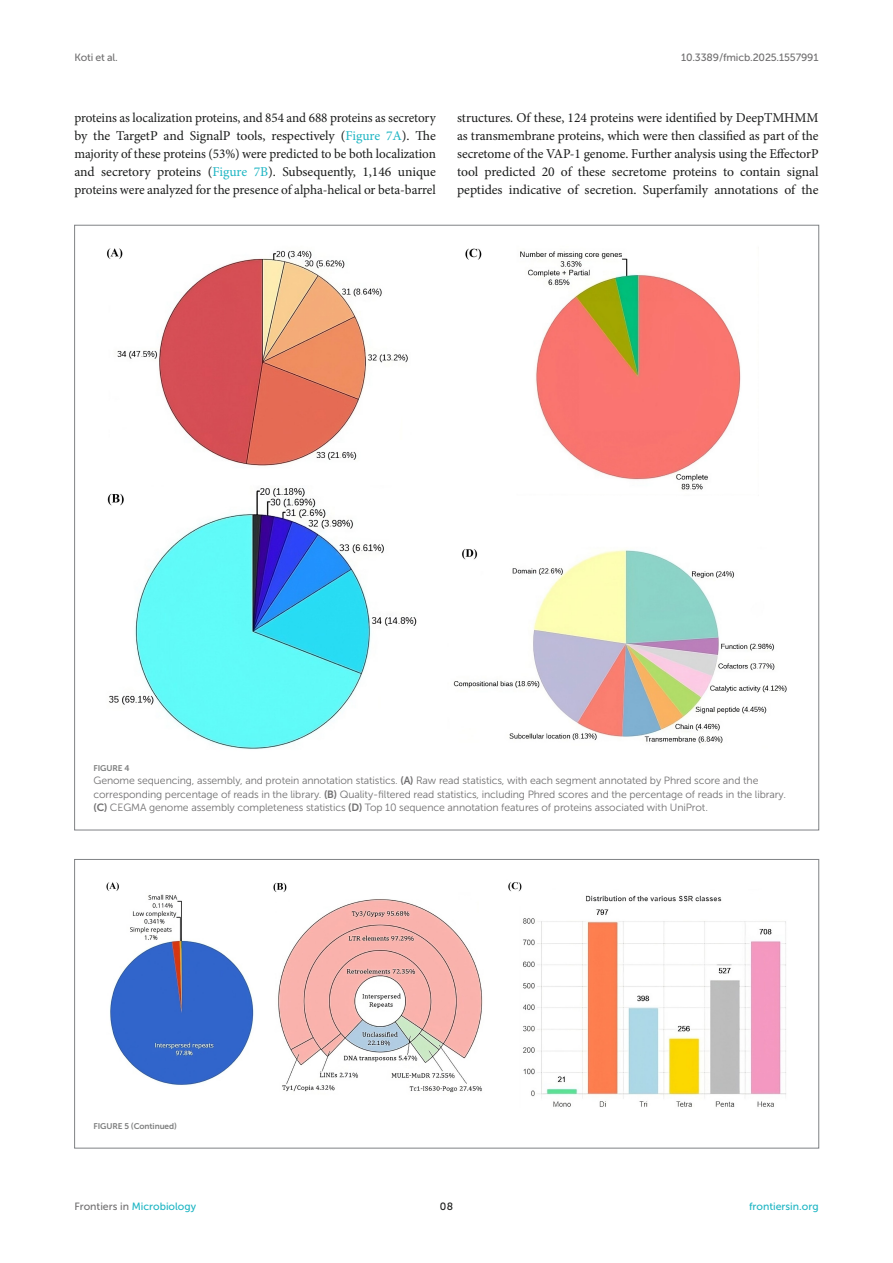
<style>
.page{position:relative;width:893px;height:1263px;background:#fff}
.page>*{position:absolute;margin:0;border:0;box-sizing:border-box;transform-origin:0 0}
.TEXT{font:13.5px/18px "Minion Pro";letter-spacing:-.005em;color:#1b1c1b;text-align:justify}
.FIG_LEG{font:10.5px/13.5px "Museo Sans 300";letter-spacing:-.01em;color:#706f70}
.t1{font:10.5px "Museo Sans 500";color:#1db5c3}
.t2{font:10.5px "Museo Sans 500";letter-spacing:-.015em;color:#706f70}
.t3{font:10.5px "Museo Sans 500";color:#1b1c1b}
.FIG_HD_CONT{font:8.25px "Museo Sans 700";letter-spacing:-.01em;color:#7e7f7f}
.FIG_HD{font:8.25px "Museo Sans 700";letter-spacing:-.01em;color:#7e7f7f}
.s1{color:#1db5c3}
.s2{font-family:"Museo Sans 700"}
.s3{color:#706f70}
</style>
<div class="page">
<img style="left:107px;top:248px;width:680px;height:502px">
<img style="left:106px;top:882px;width:680px;height:225px">
<p class="t2" style="left:74px;top:52px;width:45px">Koti et al.</p>
<p class="t2" style="left:681px;top:52px;width:139px">10.3389/fmicb.2025.1557991</p>
<p class="TEXT" style="left:74px;top:109px;width:363px">proteins as localization proteins, and 854 and 688 proteins as secretory by the TargetP and SignalP tools, respectively (<span class="s1">Figure 7A</span>). The majority of these proteins (53%) were predicted to be both localization and secretory proteins (<span class="s1">Figure 7B</span>). Subsequently, 1,146 unique proteins were analyzed for the presence of alpha-helical or beta-barrel</p>
<p class="TEXT" style="left:457px;top:109px;width:363px">structures. Of these, 124 proteins were identified by DeepTMHMM as transmembrane proteins, which were then classified as part of the secretome of the VAP-1 genome. Further analysis using the EffectorP tool predicted 20 of these secretome proteins to contain signal peptides indicative of secretion. Superfamily annotations of the</p>
<p class="FIG_HD" style="left:94px;top:763px;width:37px">FIGURE 4</p>
<p class="FIG_LEG" style="left:94px;top:774px;width:694px">Genome sequencing, assembly, and protein annotation statistics. <span class="s2">(A)</span> Raw read statistics, with each segment annotated by Phred score and the corresponding percentage of reads in the library. <span class="s2">(B)</span> Quality-filtered read statistics, including Phred scores and the percentage of reads in the library. <span class="s2">(C)</span> CEGMA genome assembly completeness statistics <span class="s2">(D)</span> Top 10 sequence annotation features of proteins associated with UniProt.</p>
<p class="FIG_HD_CONT" style="left:94px;top:1122px;width:85px">FIGURE 5 (Continued)</p>
<p class="t1" style="left:74px;top:1200px;width:123px"><span class="s3">Frontiers in</span> Microbiology</p>
<p class="t3" style="left:440px;top:1200px;width:15px">08</p>
<p class="t1" style="left:749px;top:1200px;width:71px">frontiersin.org</p>
</div>
